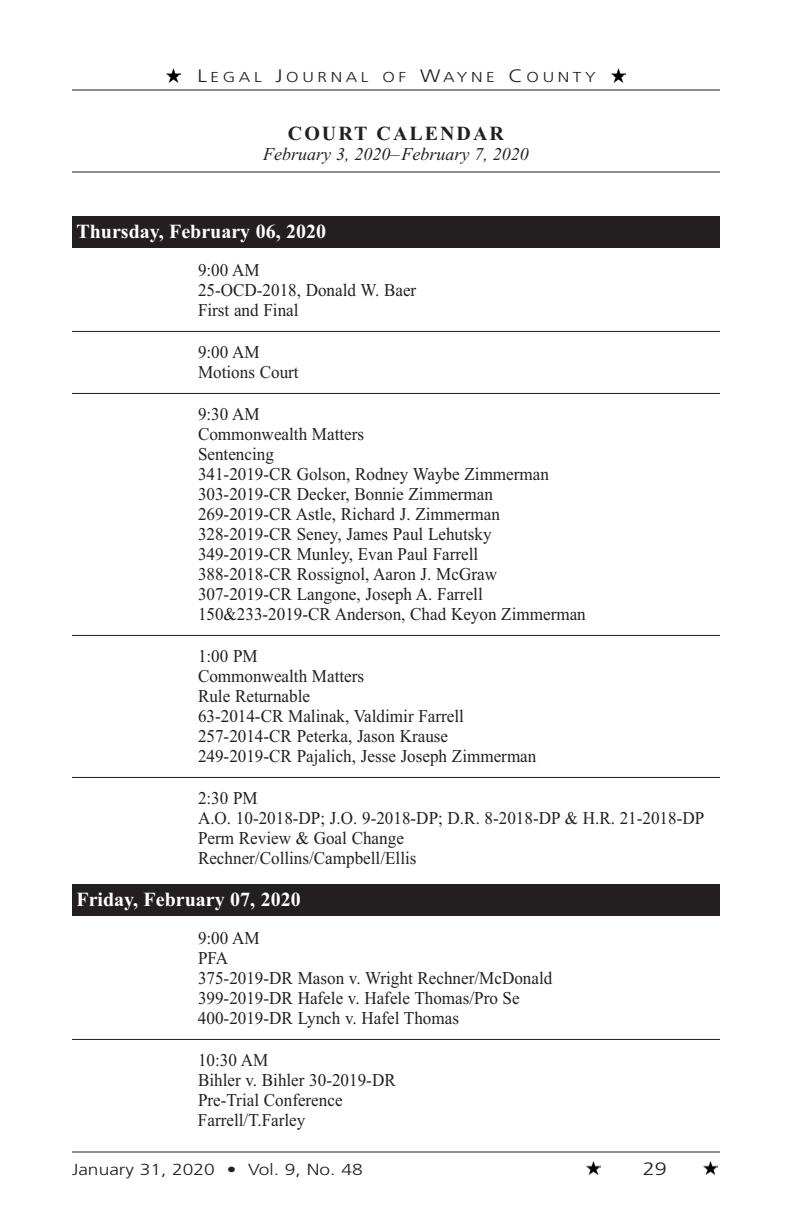
<style>
.page{position:relative;width:792px;height:1224px;background:#fff}
.page>*{position:absolute;margin:0;border:0;box-sizing:border-box;transform-origin:0 0}
.t1{font:700 20px "Times New Roman";color:#fff}
.t2{font:700 20px "Times New Roman";letter-spacing:.1em;color:#231f20}
.t3{font:18px/20px "Times New Roman";color:#231f20;scale:.95 1}
.t4{font:italic 18px "Times New Roman";color:#231f20}
.t5{font:300 18px "Frutiger LT Std";color:#231f20;scale:1.2 1}
.t6{font:300 16px "Frutiger LT Std";color:#231f20;scale:1.2 1}
.t7{font:300 14.4px "Frutiger LT Std";letter-spacing:.21em;color:#231f20;scale:1.2 1}
.s1{font-size:18px}
</style>
<div class="page">
<hr style="left:72px;top:90px;width:648px;height:1px;background:#231f20">
<hr style="left:72px;top:1152px;width:648px;height:1px;background:#231f20">
<img style="left:704px;top:1161px;width:14px;height:14px">
<img style="left:587px;top:1161px;width:14px;height:14px">
<img style="left:612px;top:69px;width:14px;height:13px">
<img style="left:166px;top:69px;width:14px;height:13px">
<div style="left:72px;top:216px;width:648px;height:22px;background:#231f20"></div>
<div style="left:72px;top:238px;width:648px;height:10px;background:#231f20"></div>
<hr style="left:72px;top:331px;width:648px;height:1px;background:#231f20">
<hr style="left:72px;top:393px;width:648px;height:1px;background:#231f20">
<hr style="left:72px;top:635px;width:648px;height:1px;background:#231f20">
<hr style="left:72px;top:777px;width:648px;height:1px;background:#231f20">
<div style="left:72px;top:884px;width:648px;height:22px;background:#231f20"></div>
<div style="left:72px;top:906px;width:648px;height:10px;background:#231f20"></div>
<hr style="left:72px;top:1039px;width:648px;height:1px;background:#231f20">
<hr style="left:72px;top:171px;width:648px;height:1px;background:#231f20">
<p class="t7" style="left:197px;top:71px;width:333px"><span class="s1">L</span>EGAL <span class="s1">J</span>OURNAL OF <span class="s1">W</span>AYNE <span class="s1">C</span>OUNTY</p>
<p class="t2" style="left:288px;top:121px;width:217px">COURT CALENDAR</p>
<p class="t4" style="left:263px;top:143px;width:267px">February 3, 2020–February 7, 2020</p>
<p class="t1" style="left:76px;top:219px;width:251px">Thursday, February 06, 2020</p>
<p class="t3" style="left:198px;top:260px;width:231px">9:00 AM<br>25-OCD-2018, Donald W. Baer<br>First and Final</p>
<p class="t3" style="left:198px;top:342px;width:107px">9:00 AM<br>Motions Court</p>
<p class="t3" style="left:198px;top:404px;width:410px">9:30 AM<br>Commonwealth Matters<br>Sentencing<br>341-2019-CR Golson, Rodney Waybe Zimmerman 303-2019-CR Decker, Bonnie Zimmerman 269-2019-CR Astle, Richard J. Zimmerman 328-2019-CR Seney, James Paul Lehutsky 349-2019-CR Munley, Evan Paul Farrell<br>388-2018-CR Rossignol, Aaron J. McGraw 307-2019-CR Langone, Joseph A. Farrell 150&amp;233-2019-CR Anderson, Chad Keyon Zimmerman</p>
<p class="t3" style="left:198px;top:646px;width:358px">1:00 PM<br>Commonwealth Matters<br>Rule Returnable<br>63-2014-CR Malinak, Valdimir Farrell<br>257-2014-CR Peterka, Jason Krause<br>249-2019-CR Pajalich, Jesse Joseph Zimmerman</p>
<p class="t3" style="left:198px;top:788px;width:534px">2:30 PM<br>A.O. 10-2018-DP; J.O. 9-2018-DP; D.R. 8-2018-DP &amp; H.R. 21-2018-DP Perm Review &amp; Goal Change<br>Rechner/Collins/Campbell/Ellis</p>
<p class="t1" style="left:76px;top:887px;width:226px">Friday, February 07, 2020</p>
<p class="t3" style="left:198px;top:928px;width:375px">9:00 AM<br>PFA<br>375-2019-DR Mason v. Wright Rechner/McDonald<br>399-2019-DR Hafele v. Hafele Thomas/Pro Se<br>400-2019-DR Lynch v. Hafel Thomas</p>
<p class="t3" style="left:198px;top:1050px;width:210px">10:30 AM<br>Bihler v. Bihler 30-2019-DR<br>Pre-Trial Conference<br>Farrell/T.Farley</p>
<p class="t6" style="left:72px;top:1163px;width:244px">January 31, 2020 • Vol. 9, No. 48</p>
<p class="t5" style="left:643px;top:1161px;width:22px">29</p>
</div>
